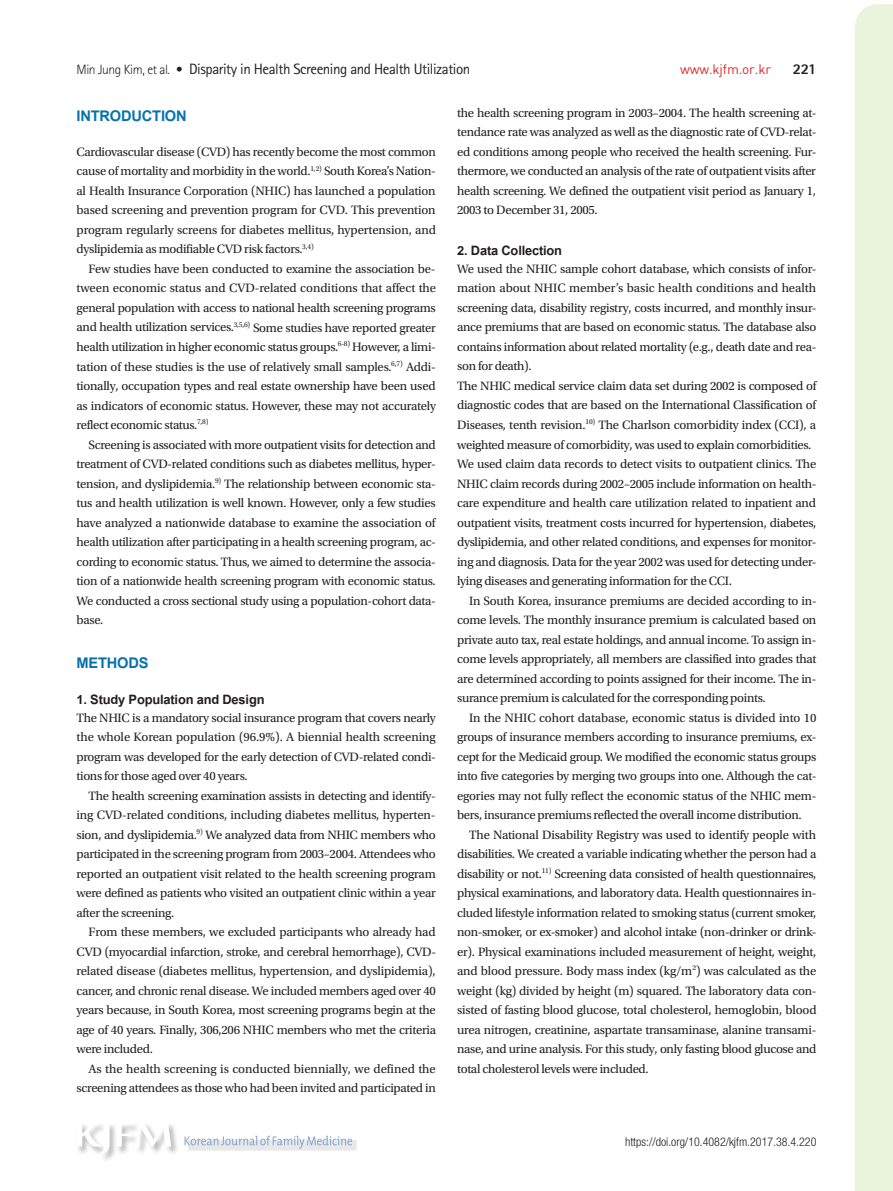
<style>
.page{position:relative;width:893px;height:1191px;background:#fff}
.page>*{position:absolute;margin:0;border:0;box-sizing:border-box;transform-origin:0 0}
.t1{font:700 20.4px "Utsaah";letter-spacing:-.01em;color:#0872ad}
.t2{font:700 18px "Utsaah";letter-spacing:-.01em;color:#231f20}
.t3{font:15px "Rotis Sans Serif Std";letter-spacing:-.03em;color:#231f20}
.t4{font:800 15px "Rotis Sans Serif Std";color:#231f20}
.t5{font:13.5px "Dinreg";letter-spacing:-.01em;color:#e02a30}
.t6{font:12.75px/19.5px "Utopia Std";letter-spacing:-.025em;color:#231f20;text-align:justify}
.t7{font:300 condensed 12px "Helvetica Neue LT Std";color:#231f20}
.s1{font-weight:300;font-size:13.5px}
</style>
<div class="page">
<div style="left:855px;top:4px;width:38px;height:1187px;background:#eaf3dc"></div>
<div style="left:188px;top:1140px;width:169px;height:10px;background:#e8e8e9"></div>
<svg style="left:185px;top:1135px;width:167px;height:13px"></svg>
<div style="left:76px;top:1122px;width:104px;height:40px;background:#231f20;opacity:.3"></div>
<svg style="left:77px;top:1122px;width:94px;height:32px"></svg>
<p class="t3" style="left:77px;top:60px;width:395px"><span class="s1">Min Jung Kim, et al. •</span> Disparity in Health Screening and Health Utilization</p>
<p class="t5" style="left:680px;top:61px;width:93px">www.kjfm.or.kr</p>
<p class="t4" style="left:793px;top:60px;width:25px">221</p>
<h1 class="t1" style="left:77px;top:106px;width:112px">Introduction</h1>
<p class="t6" style="left:77px;top:142px;width:361px">Cardiovascular disease (CVD) has recently become the most common cause of mortality and morbidity in the world.<sup>1,2)</sup> South Korea’s Nation&shy;al Health Insurance Corporation (NHIC) has launched a population based screening and prevention program for CVD. This prevention program regularly screens for diabetes mellitus, hypertension, and dyslipidemia as modifiable CVD risk factors.<sup>3,4)</sup></p>
<p class="t6" style="left:77px;top:259px;width:361px;text-indent:12px">Few studies have been conducted to examine the association be&shy;tween economic status and CVD-related conditions that affect the general population with access to national health screening programs and health utilization services.<sup>3,5,6)</sup> Some studies have reported greater health utilization in higher economic status groups.<sup>6-8)</sup> However, a limi&shy;tation of these studies is the use of relatively small samples.<sup>6,7)</sup> Addi&shy;tionally, occupation types and real estate ownership have been used as indicators of economic status. However, these may not accurately reflect economic status.<sup>7,8)</sup></p>
<p class="t6" style="left:77px;top:435px;width:361px;text-indent:12px">Screening is associated with more outpatient visits for detection and treatment of CVD-related conditions such as diabetes mellitus, hyper&shy;tension, and dyslipidemia.<sup>9)</sup> The relationship between economic sta&shy;tus and health utilization is well known. However, only a few studies have analyzed a nationwide database to examine the association of health utilization after participating in a health screening program, ac&shy;cording to economic status. Thus, we aimed to determine the associa&shy;tion of a nationwide health screening program with economic status.<br>We conducted a cross sectional study using a population-cohort data&shy;base.</p>
<h1 class="t1" style="left:77px;top:652px;width:74px">Methods</h1>
<h2 class="t2" style="left:77px;top:690px;width:190px">1. Study Population and Design</h2>
<p class="t6" style="left:77px;top:708px;width:361px">The NHIC is a mandatory social insurance program that covers nearly the whole Korean population (96.9%). A biennial health screening program was developed for the early detection of CVD-related condi&shy;tions for those aged over 40 years.</p>
<p class="t6" style="left:77px;top:786px;width:361px;text-indent:12px">The health screening examination assists in detecting and identify&shy;ing CVD-related conditions, including diabetes mellitus, hyperten&shy;sion, and dyslipidemia.<sup>9)</sup> We analyzed data from NHIC members who participated in the screening program from 2003–2004. Attendees who reported an outpatient visit related to the health screening program were defined as patients who visited an outpatient clinic within a year after the screening.</p>
<p class="t6" style="left:77px;top:922px;width:361px;text-indent:12px">From these members, we excluded participants who already had CVD (myocardial infarction, stroke, and cerebral hemorrhage), CVD&shy;related disease (diabetes mellitus, hypertension, and dyslipidemia), cancer, and chronic renal disease. We included members aged over 40 years because, in South Korea, most screening programs begin at the age of 40 years. Finally, 306,206 NHIC members who met the criteria were included.</p>
<p class="t6" style="left:77px;top:1059px;width:361px;text-align:right">As the health screening is conducted biennially, we defined the screening attendees as those who had been invited and participated in</p>
<p class="t6" style="left:457px;top:103px;width:361px">the health screening program in 2003–2004. The health screening at&shy;tendance rate was analyzed as well as the diagnostic rate of CVD-relat&shy;ed conditions among people who received the health screening. Fur&shy;thermore, we conducted an analysis of the rate of outpatient visits after health screening. We defined the outpatient visit period as January 1, 2003 to December 31, 2005.</p>
<h2 class="t2" style="left:457px;top:242px;width:107px">2. Data Collection</h2>
<p class="t6" style="left:457px;top:259px;width:361px;text-align:left">We used the NHIC sample cohort database, which consists of infor&shy;mation about NHIC member’s basic health conditions and health screening data, disability registry, costs incurred, and monthly insur&shy;ance premiums that are based on economic status. The database also contains information about related mortality (e.g., death date and rea&shy;son for death).<br>The NHIC medical service claim data set during 2002 is composed of diagnostic codes that are based on the International Classification of Diseases, tenth revision.<sup>10)</sup> The Charlson comorbidity index (CCI), a weighted measure of comorbidity, was used to explain comorbidities.<br>We used claim data records to detect visits to outpatient clinics. The NHIC claim records during 2002–2005 include information on health&shy;care expenditure and health care utilization related to inpatient and outpatient visits, treatment costs incurred for hypertension, diabetes, dyslipidemia, and other related conditions, and expenses for monitor&shy;ing and diagnosis. Data for the year 2002 was used for detecting under&shy;lying diseases and generating information for the CCI.</p>
<p class="t6" style="left:457px;top:591px;width:361px;text-indent:12px">In South Korea, insurance premiums are decided according to in&shy;come levels. The monthly insurance premium is calculated based on private auto tax, real estate holdings, and annual income. To assign in&shy;come levels appropriately, all members are classified into grades that are determined according to points assigned for their income. The in&shy;surance premium is calculated for the corresponding points.</p>
<p class="t6" style="left:457px;top:708px;width:361px;text-indent:12px">In the NHIC cohort database, economic status is divided into 10 groups of insurance members according to insurance premiums, ex&shy;cept for the Medicaid group. We modified the economic status groups into five categories by merging two groups into one. Although the cat&shy;egories may not fully reflect the economic status of the NHIC mem&shy;bers, insurance premiums reflected the overall income distribution.</p>
<p class="t6" style="left:457px;top:825px;width:361px;text-indent:12px">The National Disability Registry was used to identify people with disabilities. We created a variable indicating whether the person had a disability or not.<sup>11)</sup> Screening data consisted of health questionnaires, physical examinations, and laboratory data. Health questionnaires in&shy;cluded lifestyle information related to smoking status (current smoker, non-smoker, or ex-smoker) and alcohol intake (non-drinker or drink&shy;er). Physical examinations included measurement of height, weight, and blood pressure. Body mass index (kg/m<sup>2</sup>) was calculated as the weight (kg) divided by height (m) squared. The laboratory data con&shy;sisted of fasting blood glucose, total cholesterol, hemoglobin, blood urea nitrogen, creatinine, aspartate transaminase, alanine transami&shy;nase, and urine analysis. For this study, only fasting blood glucose and total cholesterol levels were included.</p>
<p class="t7" style="left:625px;top:1134px;width:193px">https://doi.org/10.4082/kjfm.2017.38.4.220</p>
</div>
